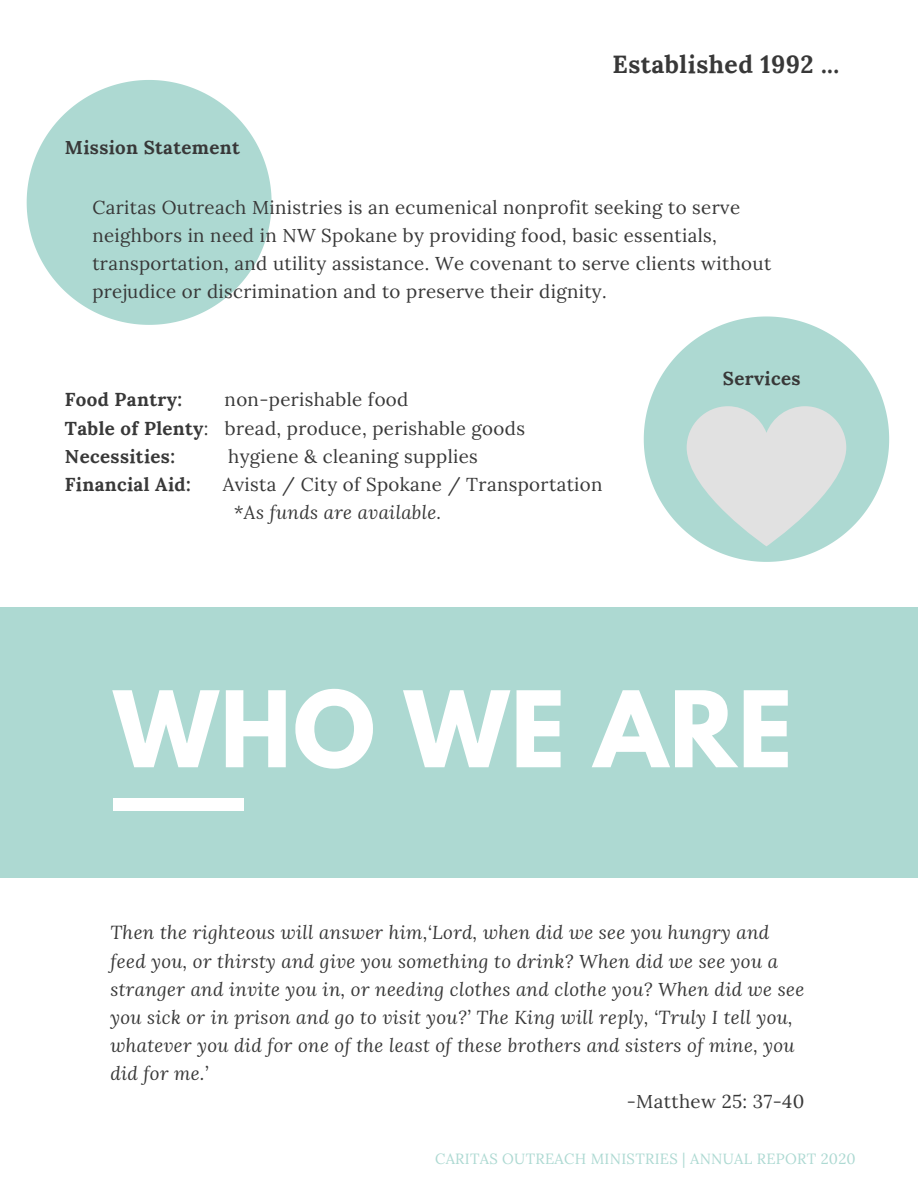
<style>
.page{position:relative;width:918px;height:1188px;background:#fff}
.page>*{position:absolute;margin:0;border:0;box-sizing:border-box;transform-origin:0 0}
.t1{font:700 93.45px "League Spartan";letter-spacing:.02em;color:#fff}
.t2{font:700 24.6px "Lora";letter-spacing:.02em;color:#383838}
.t3{font:18.75px/28.2px "Lora";letter-spacing:.02em;color:#383838}
.t4{font:italic 18.75px/28.2px "Lora";letter-spacing:.02em;color:#383838}
.t5{font:700 18.75px "Lora";letter-spacing:.02em;color:#383838}
.t6{font:700 18.6px "Lora";letter-spacing:.02em;color:#383838}
.t7{font:14.85px "Lora";letter-spacing:.02em;color:#add9d2}
.s1{font-weight:700}
</style>
<div class="page">
<div style="left:0;top:608px;width:918px;height:270px;background:#add9d2"></div>
<div style="left:114px;top:798px;width:130px;height:12px;background:#fff"></div>
<svg style="left:644px;top:316px;width:245px;height:246px;fill:#add9d2"></svg>
<svg style="left:27px;top:80px;width:245px;height:245px;fill:#add9d2"></svg>
<svg style="left:687px;top:406px;width:159px;height:140px;background:#d1dedc"></svg>
<p class="t6" style="left:65px;top:136px;width:176px">Mission Statement</p>
<p class="t2" style="left:613px;top:48px;width:228px">Established 1992 ...</p>
<p class="t3" style="left:92px;top:193px;width:680px">Caritas Outreach Ministries is an ecumenical nonprofit seeking to serve neighbors in need in NW Spokane by providing food, basic essentials, transportation, and utility assistance. We covenant to serve clients without prejudice or discrimination and to preserve their dignity.</p>
<p class="t5" style="left:65px;top:388px;width:119px">Food Pantry:</p>
<p class="t3" style="left:225px;top:385px;width:185px">non-perishable food</p>
<p class="t3" style="left:65px;top:414px;width:462px"><span class="s1">Table of Plenty</span>: bread, produce, perishable goods</p>
<p class="t5" style="left:65px;top:444px;width:112px">Necessities:</p>
<p class="t3" style="left:228px;top:442px;width:251px">hygiene &amp; cleaning supplies</p>
<p class="t5" style="left:65px;top:472px;width:127px">Financial Aid:</p>
<p class="t3" style="left:223px;top:470px;width:381px">Avista / City of Spokane / Transportation</p>
<p class="t4" style="left:234px;top:498px;width:209px">*As funds are available.</p>
<p class="t6" style="left:723px;top:367px;width:79px">Services</p>
<p class="t1" style="left:114px;top:683px;width:680px">WHO WE ARE</p>
<p class="t4" style="left:110px;top:918px;width:695px">Then the righteous will answer him,‘Lord, when did we see you hungry and feed you, or thirsty and give you something to drink? When did we see you a stranger and invite you in, or needing clothes and clothe you? When did we see you sick or in prison and go to visit you?’ The King will reply, ‘Truly I tell you, whatever you did for one of the least of these brothers and sisters of mine, you did for me.’</p>
<p class="t3" style="left:627px;top:1087px;width:179px">-Matthew 25: 37-40</p>
<p class="t7" style="left:435px;top:1149px;width:422px">CARITAS OUTREACH MINISTRIES | ANNUAL REPORT 2020</p>
</div>
